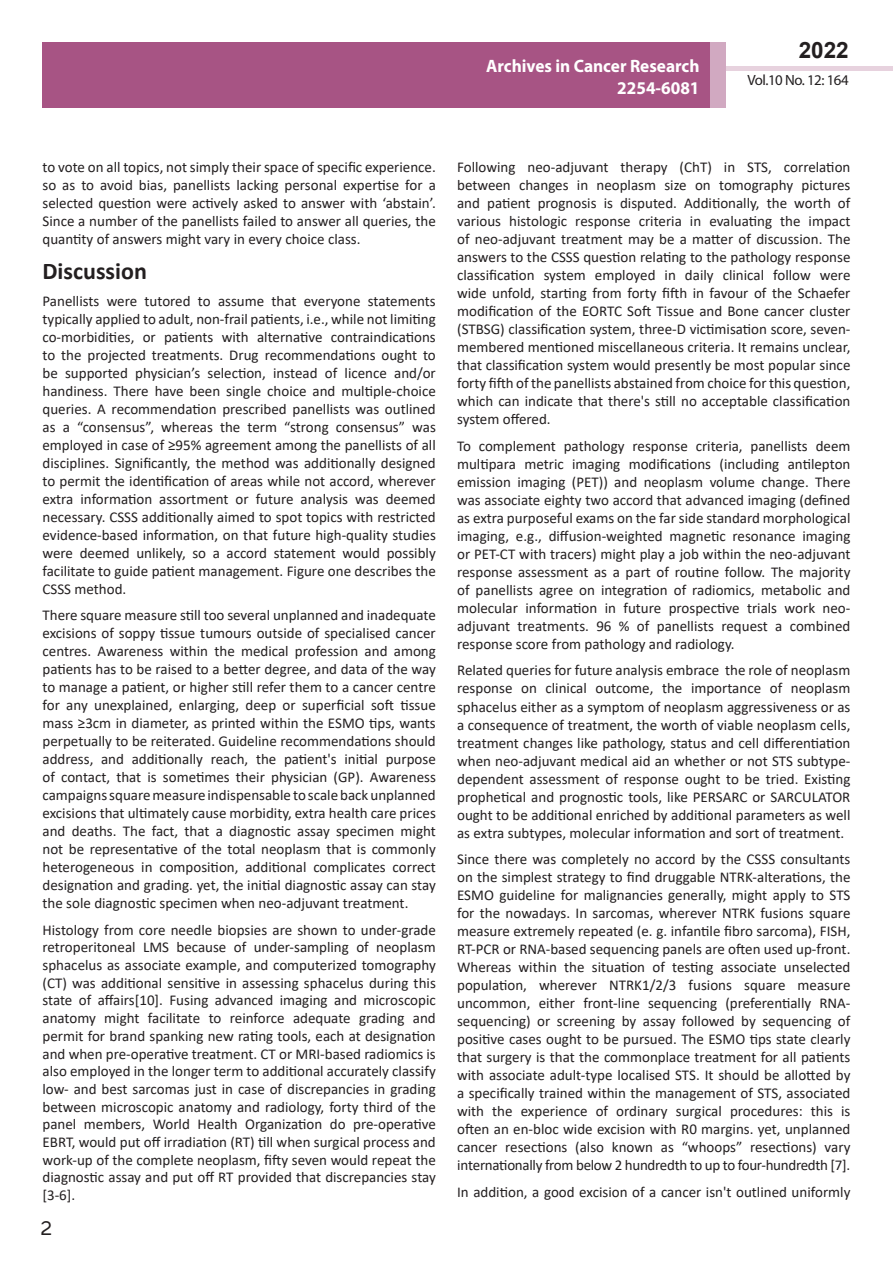
<style>
.page{position:relative;width:893px;height:1263px;background:#fff}
.page>*{position:absolute;margin:0;border:0;box-sizing:border-box;transform-origin:0 0}
.t1{font:25.5px "Tunga";color:#231f20}
.side-heading{font:700 24px "Calibri";color:#231f20}
.t2{font:700 22.5px "Arial";color:#231f20}
.t3{font:700 18px/21.6px "Myriad Pro";color:#fff;text-align:right;scale:.96 1}
.body_text{font:15px/18px "Calibri";color:#231f20;text-align:justify}
.t4{font:14.85px "Myriad Pro";letter-spacing:-.03em;color:#231f20}
</style>
<div class="page">
<div style="left:722px;top:66px;width:171px;height:5px;background:#e7d2de"></div>
<div style="left:43px;top:42px;width:682px;height:66px;background:#a75484"></div>
<div style="left:710px;top:42px;width:15px;height:66px;background:#d1a9c1"></div>
<p class="t3" style="left:486px;top:55px;width:224px">Archives in Cancer Research<br>2254-6081</p>
<h3 class="t2" style="left:799px;top:35px;width:52px">2022</h3>
<p class="t4" style="left:747px;top:71px;width:103px">Vol.10 No. 12: 164</p>
<p class="body_text" style="left:43px;top:158px;width:395px">to vote on all topics, not simply their space of specific experience. so as to avoid bias, panellists lacking personal expertise for a selected question were actively asked to answer with ‘abstain’.<br>Since a number of the panellists failed to answer all queries, the quantity of answers might vary in every choice class.</p>
<p class="side-heading" style="left:43px;top:254px;width:106px">Discussion</p>
<p class="body_text" style="left:43px;top:291px;width:395px">Panellists were tutored to assume that everyone statements typically applied to adult, non-frail patients, i.e., while not limiting co-morbidities, or patients with alternative contraindications to the projected treatments. Drug recommendations ought to be supported physician’s selection, instead of licence and/or handiness. There have been single choice and multiple-choice queries. A recommendation prescribed panellists was outlined as a “consensus”, whereas the term “strong consensus” was employed in case of ≥95% agreement among the panellists of all disciplines. Significantly, the method was additionally designed to permit the identification of areas while not accord, wherever extra information assortment or future analysis was deemed necessary. CSSS additionally aimed to spot topics with restricted evidence-based information, on that future high-quality studies were deemed unlikely, so a accord statement would possibly facilitate to guide patient management. Figure one describes the CSSS method.</p>
<p class="body_text" style="left:43px;top:606px;width:395px">There square measure still too several unplanned and inadequate excisions of soppy tissue tumours outside of specialised cancer centres. Awareness within the medical profession and among patients has to be raised to a better degree, and data of the way to manage a patient, or higher still refer them to a cancer centre for any unexplained, enlarging, deep or superficial soft tissue mass ≥3cm in diameter, as printed within the ESMO tips, wants perpetually to be reiterated. Guideline recommendations should address, and additionally reach, the patient's initial purpose of contact, that is sometimes their physician (GP). Awareness campaigns square measure indispensable to scale back unplanned excisions that ultimately cause morbidity, extra health care prices and deaths. The fact, that a diagnostic assay specimen might not be representative of the total neoplasm that is commonly heterogeneous in composition, additional complicates correct designation and grading. yet, the initial diagnostic assay can stay the sole diagnostic specimen when neo-adjuvant treatment.</p>
<p class="body_text" style="left:43px;top:920px;width:395px">Histology from core needle biopsies are shown to under-grade retroperitoneal LMS because of under-sampling of neoplasm sphacelus as associate example, and computerized tomography (CT) was additional sensitive in assessing sphacelus during this state of affairs[10]. Fusing advanced imaging and microscopic anatomy might facilitate to reinforce adequate grading and permit for brand spanking new rating tools, each at designation and when pre-operative treatment. CT or MRI-based radiomics is also employed in the longer term to additional accurately classify low- and best sarcomas just in case of discrepancies in grading between microscopic anatomy and radiology, forty third of the panel members, World Health Organization do pre-operative EBRT, would put off irradiation (RT) till when surgical process and work-up of the complete neoplasm, fifty seven would repeat the diagnostic assay and put off RT provided that discrepancies stay [3-6].</p>
<h1 class="t1" style="left:41px;top:1211px;width:13px">2</h1>
<p class="body_text" style="left:457px;top:158px;width:395px">Following neo-adjuvant therapy (ChT) in STS, correlation between changes in neoplasm size on tomography pictures and patient prognosis is disputed. Additionally, the worth of various histologic response criteria in evaluating the impact of neo-adjuvant treatment may be a matter of discussion. The answers to the CSSS question relating to the pathology response classification system employed in daily clinical follow were wide unfold, starting from forty fifth in favour of the Schaefer modification of the EORTC Soft Tissue and Bone cancer cluster (STBSG) classification system, three-D victimisation score, seven&shy;membered mentioned miscellaneous criteria. It remains unclear, that classification system would presently be most popular since forty fifth of the panellists abstained from choice for this question, which can indicate that there's still no acceptable classification system offered.</p>
<p class="body_text" style="left:457px;top:437px;width:395px">To complement pathology response criteria, panellists deem multipara metric imaging modifications (including antilepton emission imaging (PET)) and neoplasm volume change. There was associate eighty two accord that advanced imaging (defined as extra purposeful exams on the far side standard morphological imaging, e.g., diffusion-weighted magnetic resonance imaging or PET-CT with tracers) might play a job within the neo-adjuvant response assessment as a part of routine follow. The majority of panellists agree on integration of radiomics, metabolic and molecular information in future prospective trials work neo&shy;adjuvant treatments. 96 % of panellists request a combined response score from pathology and radiology.</p>
<p class="body_text" style="left:457px;top:661px;width:395px">Related queries for future analysis embrace the role of neoplasm response on clinical outcome, the importance of neoplasm sphacelus either as a symptom of neoplasm aggressiveness or as a consequence of treatment, the worth of viable neoplasm cells, treatment changes like pathology, status and cell differentiation when neo-adjuvant medical aid an whether or not STS subtype&shy;dependent assessment of response ought to be tried. Existing prophetical and prognostic tools, like PERSARC or SARCULATOR ought to be additional enriched by additional parameters as well as extra subtypes, molecular information and sort of treatment.</p>
<p class="body_text" style="left:457px;top:850px;width:395px">Since there was completely no accord by the CSSS consultants on the simplest strategy to find druggable NTRK-alterations, the ESMO guideline for malignancies generally, might apply to STS for the nowadays. In sarcomas, wherever NTRK fusions square measure extremely repeated (e. g. infantile fibro sarcoma), FISH, RT-PCR or RNA-based sequencing panels are often used up-front.<br>Whereas within the situation of testing associate unselected population, wherever NTRK1/2/3 fusions square measure uncommon, either front-line sequencing (preferentially RNA&shy;sequencing) or screening by assay followed by sequencing of positive cases ought to be pursued. The ESMO tips state clearly that surgery is that the commonplace treatment for all patients with associate adult-type localised STS. It should be allotted by a specifically trained within the management of STS, associated with the experience of ordinary surgical procedures: this is often an en-bloc wide excision with R0 margins. yet, unplanned cancer resections (also known as “whoops” resections) vary internationally from below 2 hundredth to up to four-hundredth [7].</p>
<p class="body_text" style="left:457px;top:1182px;width:395px">In addition, a good excision of a cancer isn't outlined uniformly</p>
</div>
